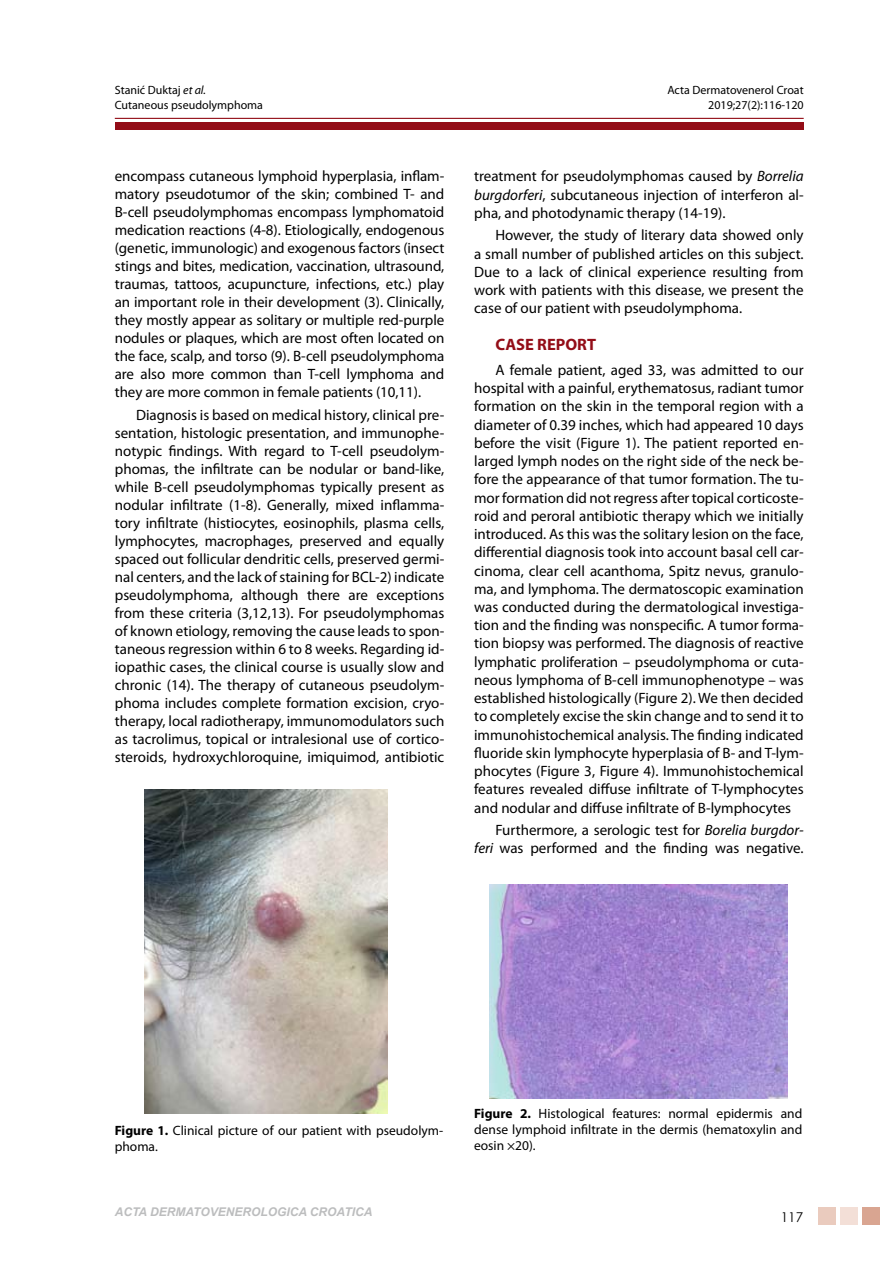
<style>
.page{position:relative;width:893px;height:1263px;background:#fff}
.page>*{position:absolute;margin:0;border:0;box-sizing:border-box;transform-origin:0 0}
.t1{font:700 16.5px "Myriad Pro";color:#930d17}
.t2{font:15px/18px "Myriad Pro";color:#000;text-align:justify}
.t3{font:13.5px/16.2px "Myriad Pro";color:#000}
.t4{font:13.5px "Century Gothic";color:#000}
.t5{font:12px "Myriad Pro";color:#000}
.t6{font:italic 700 12px "Arial";color:#bcbdbe}
.s1{font-style:italic}
.s2{font-weight:700}
</style>
<div class="page">
<div style="left:115px;top:122px;width:689px;height:8px;background:#930d17"></div>
<hr style="left:115px;top:118px;width:689px;height:1px;background:#930d17">
<div style="left:818px;top:1207px;width:18px;height:18px;background:#eacbbe"></div>
<div style="left:840px;top:1207px;width:18px;height:18px;background:#f3dfd7"></div>
<div style="left:863px;top:1207px;width:17px;height:18px;background:#d9a591"></div>
<img style="left:145px;top:789px;width:242px;height:325px">
<img style="left:489px;top:884px;width:299px;height:214px">
<p class="t5" style="left:115px;top:83px;width:93px">Stanić Duktaj <span class="s1">et al.</span></p>
<p class="t5" style="left:667px;top:83px;width:138px">Acta Dermatovenerol Croat</p>
<p class="t5" style="left:115px;top:97px;width:150px">Cutaneous pseudolymphoma</p>
<p class="t5" style="left:708px;top:97px;width:97px">2019;27(2):116-120</p>
<p class="t2" style="left:115px;top:167px;width:331px">encompass cutaneous lymphoid hyperplasia, inflam&shy;matory pseudotumor of the skin; combined T- and B-cell pseudolymphomas encompass lymphomatoid medication reactions (4-8). Etiologically, endogenous (genetic, immunologic) and exogenous factors (insect stings and bites, medication, vaccination, ultrasound, traumas, tattoos, acupuncture, infections, etc.) play an important role in their development (3). Clinically, they mostly appear as solitary or multiple red-purple nodules or plaques, which are most often located on the face, scalp, and torso (9). B-cell pseudolymphoma are also more common than T-cell lymphoma and they are more common in female patients (10,11).</p>
<p class="t2" style="left:115px;top:405px;width:331px;text-indent:21px">Diagnosis is based on medical history, clinical pre&shy;sentation, histologic presentation, and immunophe&shy;notypic findings. With regard to T-cell pseudolym&shy;phomas, the infiltrate can be nodular or band-like, while B-cell pseudolymphomas typically present as nodular infiltrate (1-8). Generally, mixed inflamma&shy;tory infiltrate (histiocytes, eosinophils, plasma cells, lymphocytes, macrophages, preserved and equally spaced out follicular dendritic cells, preserved germi&shy;nal centers, and the lack of staining for BCL-2) indicate pseudolymphoma, although there are exceptions from these criteria (3,12,13). For pseudolymphomas of known etiology, removing the cause leads to spon&shy;taneous regression within 6 to 8 weeks. Regarding id&shy;iopathic cases, the clinical course is usually slow and chronic (14). The therapy of cutaneous pseudolym&shy;phoma includes complete formation excision, cryo&shy;therapy, local radiotherapy, immunomodulators such as tacrolimus, topical or intralesional use of cortico&shy;steroids, hydroxychloroquine, imiquimod, antibiotic</p>
<p class="t2" style="left:474px;top:167px;width:331px">treatment for pseudolymphomas caused by <span class="s1">Borrelia burgdorferi</span>, subcutaneous injection of interferon al&shy;pha, and photodynamic therapy (14-19).</p>
<p class="t2" style="left:474px;top:226px;width:331px;text-indent:21px">However, the study of literary data showed only a small number of published articles on this subject.<br>Due to a lack of clinical experience resulting from work with patients with this disease, we present the case of our patient with pseudolymphoma.</p>
<p class="t1" style="left:495px;top:334px;width:102px">CASE REPORT</p>
<p class="t2" style="left:474px;top:360px;width:331px;text-indent:21px">A female patient, aged 33, was admitted to our hospital with a painful, erythematosus, radiant tumor formation on the skin in the temporal region with a diameter of 0.39 inches, which had appeared 10 days before the visit (Figure 1). The patient reported en&shy;larged lymph nodes on the right side of the neck be&shy;fore the appearance of that tumor formation. The tu&shy;mor formation did not regress after topical corticoste&shy;roid and peroral antibiotic therapy which we initially introduced. As this was the solitary lesion on the face, differential diagnosis took into account basal cell car&shy;cinoma, clear cell acanthoma, Spitz nevus, granulo&shy;ma, and lymphoma. The dermatoscopic examination was conducted during the dermatological investiga&shy;tion and the finding was nonspecific. A tumor forma&shy;tion biopsy was performed. The diagnosis of reactive lymphatic proliferation – pseudolymphoma or cuta&shy;neous lymphoma of B-cell immunophenotype – was established histologically (Figure 2). We then decided to completely excise the skin change and to send it to immunohistochemical analysis. The finding indicated fluoride skin lymphocyte hyperplasia of B- and T-lym&shy;phocytes (Figure 3, Figure 4). Immunohistochemical features revealed diffuse infiltrate of T-lymphocytes and nodular and diffuse infiltrate of B-lymphocytes</p>
<p class="t2" style="left:474px;top:821px;width:331px;text-align:right">Furthermore, a serologic test for <span class="s1">Borelia burgdor&shy;feri</span> was performed and the finding was negative.</p>
<p class="t3" style="left:115px;top:1122px;width:330px"><span class="s2">Figure 1.</span> Clinical picture of our patient with pseudolym&shy;phoma.</p>
<p class="t6" style="left:115px;top:1204px;width:259px">ACTA DERMATOVENEROLOGICA CROATICA</p>
<p class="t3" style="left:474px;top:1105px;width:330px;text-align:justify"><span class="s2">Figure 2.</span> Histological features: normal epidermis and dense lymphoid infiltrate in the dermis (hematoxylin and eosin ×20).</p>
<p class="t4" style="left:781px;top:1207px;width:24px">117</p>
</div>
